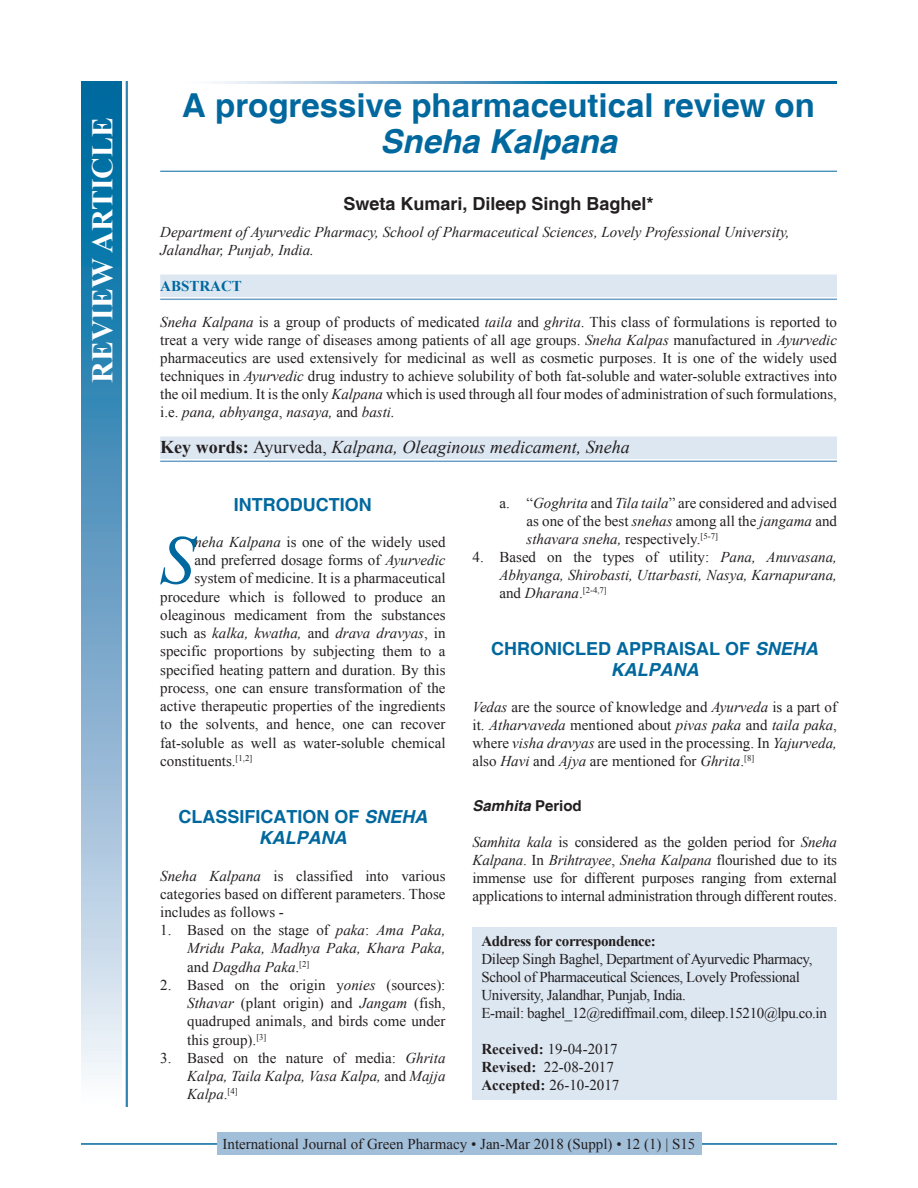
<style>
.page{position:relative;width:918px;height:1188px;background:#fff}
.page>*{position:absolute;margin:0;border:0;box-sizing:border-box;transform-origin:0 0}
.DROP_CAP_TX{font:italic 69.3px "Times New Roman";color:#00689e}
.AT{font:700 33px/36px "Helvetica";color:#00689e;text-align:center}
.AH{font:700 30px "Times New Roman";color:#fff}
.t1{font:700 18px/21.3px "Helvetica";color:#00689e;text-align:center}
.KWD_1_L{font:italic 18px "Times New Roman";color:#231f20}
.AU{font:700 18px "Helvetica";color:#231f20}
.ABS{font:15px/18px "Times New Roman";color:#231f20;text-align:justify}
.DROP_CAP_TX-2{font:15px "Times New Roman";color:#231f20}
.TX{font:15px/18px "Times New Roman";letter-spacing:-.005em;color:#231f20;text-align:justify}
.ADD{font:15px/18px "Times New Roman";letter-spacing:-.025em;color:#231f20}
.L{font:italic 15px/18.3px "Times New Roman";color:#231f20;text-align:justify}
.L1{font:15px/18px "Times New Roman";color:#231f20;text-align:justify}
.L-2{font:15px/18.3px "Times New Roman";color:#231f20;text-align:justify}
.AFF{font:italic 15px/18px "Times New Roman";color:#231f20}
.LL{font:italic 15px/18px "Times New Roman";color:#231f20;text-align:justify}
.TX_No_After_Space{font:15px/18.3px "Times New Roman";color:#231f20;text-align:justify}
.RF{font:15px "Times New Roman";color:#231f20}
.ADD-2{font:15px/18px "Times New Roman";color:#231f20}
.DROP_CAP_TX-3{font:italic 15px "Times New Roman";color:#231f20}
.t2{font:italic 700 15px "Helvetica";color:#231f20}
.ABSH{font:700 15px "Times New Roman";color:#00689e}
.s1{font-style:italic}
.s2{font-weight:700;font-style:normal}
.s3{font-style:normal}
.s4{font-weight:700}
</style>
<div class="page">
<hr style="left:81px;top:1143px;width:756px;height:2px;background:#00689e">
<div style="left:217px;top:1133px;width:484px;height:22px;background:#a2bfda"></div>
<hr style="left:160px;top:171px;width:677px;height:1px;background:#00689e">
<div style="left:160px;top:275px;width:677px;height:22px;background:#dde7f2"></div>
<hr style="left:160px;top:299px;width:677px;height:1px;background:#6d9fc6">
<div style="left:160px;top:437px;width:677px;height:22px;background:#dde7f2"></div>
<hr style="left:160px;top:461px;width:677px;height:1px;background:#6d9fc6">
<svg style="left:215px;top:81px;width:622px;height:3px;background:#4d94bc"></svg>
<div style="left:81px;top:81px;width:41px;height:1026px;background:linear-gradient(to bottom,#005e9a,#f6f0f9)"></div>
<hr style="left:127px;top:81px;width:1px;height:1026px;background:#00689e">
<hr style="left:126px;top:81px;width:1px;height:1026px;background:#00689e">
<div style="left:472px;top:927px;width:365px;height:172px;background:#dde7f2"></div>
<p class="AH" style="left:81px;top:383px;width:267px;rotate:-90deg">REVIEW ARTICLE</p>
<p class="AT" style="left:182px;top:89px;width:634px">A progressive pharmaceutical review on<br><span class="s1">Sneha Kalpana</span></p>
<p class="AU" style="left:344px;top:193px;width:312px">Sweta Kumari, Dileep Singh Baghel*</p>
<p class="AFF" style="left:160px;top:223px;width:631px">Department of Ayurvedic Pharmacy, School of Pharmaceutical Sciences, Lovely Professional University,<br>Jalandhar, Punjab, India.</p>
<p class="ABSH" style="left:160px;top:275px;width:83px">ABSTRACT</p>
<p class="ABS" style="left:160px;top:313px;width:678px"><span class="s1">Sneha Kalpana</span> is a group of products of medicated <span class="s1">taila</span> and <span class="s1">ghrita</span>. This class of formulations is reported to treat a very wide range of diseases among patients of all age groups. <span class="s1">Sneha Kalpas</span> manufactured in <span class="s1">Ayurvedic </span>pharmaceutics are used extensively for medicinal as well as cosmetic purposes. It is one of the widely used techniques in <span class="s1">Ayurvedic</span> drug industry to achieve solubility of both fat-soluble and water-soluble extractives into the oil medium. It is the only <span class="s1">Kalpana</span> which is used through all four modes of administration of such formulations, i.e. <span class="s1">pana, abhyanga</span>, <span class="s1">nasaya,</span> and <span class="s1">basti.</span></p>
<p class="KWD_1_L" style="left:160px;top:435px;width:471px"><span class="s2">Key words:</span> <span class="s3">Ayurveda,</span> Kalpana, Oleaginous medicament, Sneha</p>
<h1 class="t1" style="left:234px;top:495px;width:139px">INTRODUCTION</h1>
<p class="DROP_CAP_TX" style="left:160px;top:512px;width:36px">S</p>
<p class="DROP_CAP_TX-2" style="left:194px;top:532px;width:253px"><span class="s1">neha Kalpana</span> is one of the widely used</p>
<p class="DROP_CAP_TX-2" style="left:194px;top:550px;width:253px">and preferred dosage forms of <span class="s1">Ayurvedic</span></p>
<p class="DROP_CAP_TX-2" style="left:194px;top:568px;width:253px">system of medicine. It is a pharmaceutical</p>
<p class="DROP_CAP_TX-2" style="left:160px;top:586px;width:287px">procedure which is followed to produce an</p>
<p class="DROP_CAP_TX-2" style="left:160px;top:604px;width:287px">oleaginous medicament from the substances</p>
<p class="DROP_CAP_TX-3" style="left:160px;top:623px;width:287px"><span class="s3">such as</span> kalka, kwatha, <span class="s3">and</span> drava dravyas<span class="s3">, in</span></p>
<p class="DROP_CAP_TX-2" style="left:160px;top:641px;width:287px">specific proportions by subjecting them to a</p>
<p class="DROP_CAP_TX-2" style="left:160px;top:659px;width:287px">specified heating pattern and duration. By this</p>
<p class="DROP_CAP_TX-2" style="left:160px;top:677px;width:287px">process, one can ensure transformation of the</p>
<p class="DROP_CAP_TX-2" style="left:160px;top:695px;width:287px">active therapeutic properties of the ingredients</p>
<p class="DROP_CAP_TX-2" style="left:160px;top:714px;width:287px">to the solvents, and hence, one can recover</p>
<p class="DROP_CAP_TX-2" style="left:160px;top:732px;width:287px">fat-soluble as well as water-soluble chemical</p>
<p class="DROP_CAP_TX-2" style="left:160px;top:750px;width:94px">constituents.<sup>[1,2]</sup></p>
<h1 class="t1" style="left:178px;top:807px;width:250px">CLASSIFICATION OF <span class="s1">SNEHA<br>KALPANA</span></h1>
<p class="TX_No_After_Space" style="left:160px;top:866px;width:287px"><span class="s1">Sneha Kalpana</span> is classified into various categories based on different parameters. Those includes as follows -</p>
<p class="L" style="left:187px;top:921px;width:260px;text-indent:-27px"><span class="s3">1. Based on the stage of</span> paka<span class="s3">:</span> Ama Paka, Mridu Paka, Madhya Paka, Khara Paka, <span class="s3">and</span> Dagdha Paka<span class="s3">.</span><sup>[2]</sup></p>
<p class="L-2" style="left:187px;top:975px;width:260px;text-indent:-27px">2. Based on the origin y<span class="s1">onies</span> (sources):<br><span class="s1">Sthavar</span> (plant origin) and <span class="s1">Jangam</span> (fish, quadruped animals, and birds come under this group).<sup>[3]</sup></p>
<p class="L" style="left:187px;top:1048px;width:260px;text-indent:-27px"><span class="s3">3. Based on the nature of media:</span> Ghrita Kalpa, Taila Kalpa, Vasa Kalpa, <span class="s3">and</span> Majja Kalpa<span class="s3">.</span><sup>[4]</sup></p>
<p class="L1" style="left:526px;top:494px;width:312px;text-indent:-27px">a. “<span class="s1">Goghrita</span> and <span class="s1">Tila taila</span>” are considered and advised as one of the best <span class="s1">snehas</span> among all the <span class="s1">jangama</span> and <span class="s1">sthavara sneha,</span> respectively.<sup>[5-7]</sup></p>
<p class="LL" style="left:500px;top:548px;width:339px;text-indent:-27px"><span class="s3">4. Based on the types of utility:</span> Pana, Anuvasana, Abhyanga, Shirobasti, Uttarbasti, Nasya, Karnapurana, <span class="s3">and</span> Dharana<span class="s3">.</span><sup>[2-4,7]</sup></p>
<h1 class="t1" style="left:491px;top:639px;width:329px">CHRONICLED APPRAISAL OF <span class="s1">SNEHA<br>KALPANA</span></h1>
<p class="TX" style="left:472px;top:698px;width:366px"><span class="s1">Vedas</span> are the source of knowledge and <span class="s1">Ayurveda</span> is a part of it. <span class="s1">Atharvaveda</span> mentioned about <span class="s1">pivas paka</span> and <span class="s1">taila paka</span>, where <span class="s1">visha dravyas</span> are used in the processing. In <span class="s1">Yajurveda, </span>also <span class="s1">Havi</span> and <span class="s1">Ajya</span> are mentioned for <span class="s1">Ghrita</span>.<sup>[8]</sup></p>
<h2 class="t2" style="left:472px;top:797px;width:111px">Samhita <span class="s3">Period</span></h2>
<p class="TX" style="left:472px;top:833px;width:366px"><span class="s1">Samhita kala</span> is considered as the golden period for <span class="s1">Sneha Kalpana</span>. In <span class="s1">Brihtrayee</span>, <span class="s1">Sneha Kalpana</span> flourished due to its immense use for different purposes ranging from external applications to internal administration through different routes.</p>
<p class="ADD" style="left:482px;top:932px;width:347px"><span class="s4">Address for correspondence:<br></span>Dileep Singh Baghel, Department of Ayurvedic Pharmacy, School of Pharmaceutical Sciences, Lovely Professional University, Jalandhar, Punjab, India.<br>E-mail: baghel_12@rediffmail.com, dileep.15210@lpu.co.in</p>
<p class="ADD-2" style="left:482px;top:1040px;width:139px"><span class="s4">Received:</span> 19-04-2017<br><span class="s4">Revised:</span> 22-08-2017<br><span class="s4">Accepted:</span> 26-10-2017</p>
<p class="RF" style="left:223px;top:1134px;width:474px">International Journal of Green Pharmacy • Jan-Mar 2018 (Suppl) • 12 (1) | S15</p>
</div>
